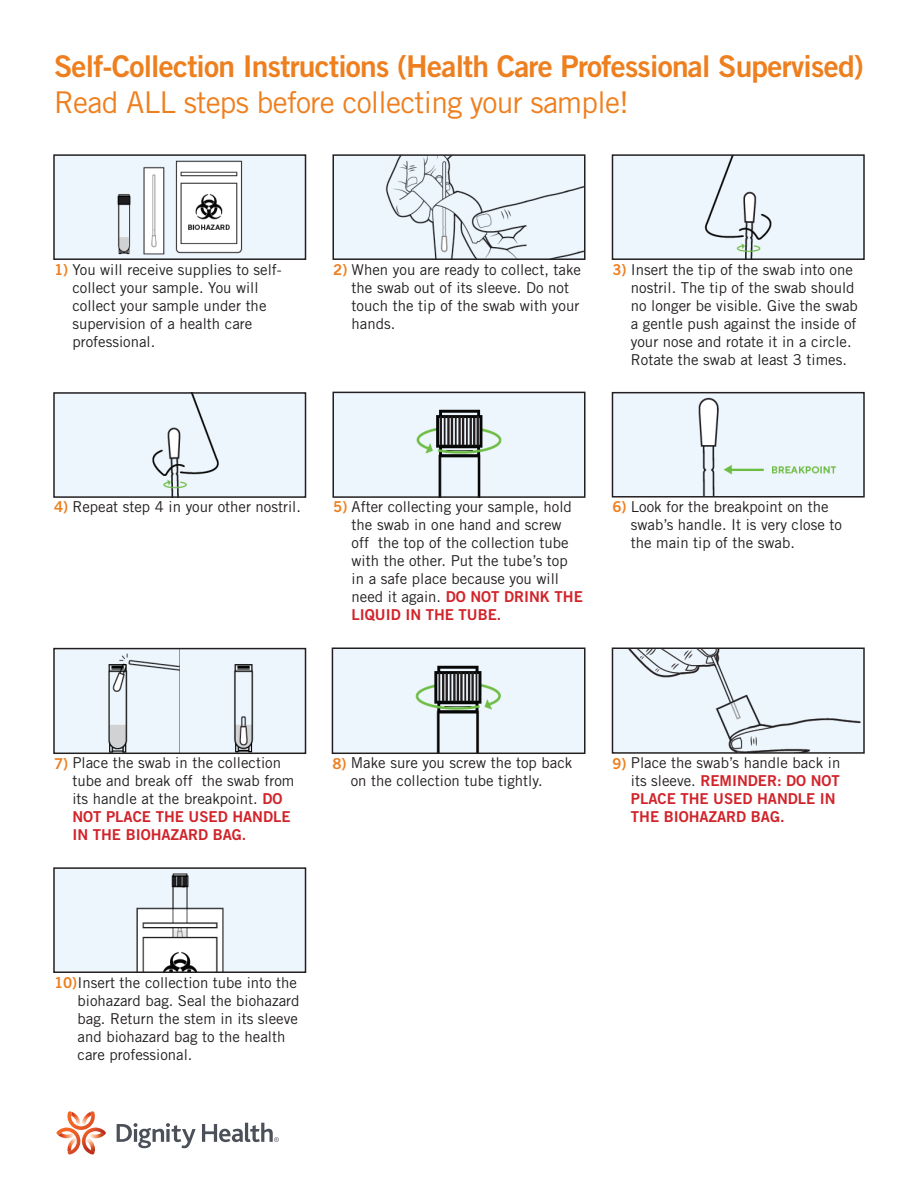
<style>
.page{position:relative;width:918px;height:1188px;background:#fff}
.page>*{position:absolute;margin:0;border:0;box-sizing:border-box;transform-origin:0 0}
.t1{font:30px "Trade Gothic LT Std Bd 2";letter-spacing:-.025em;color:#ee7f1f}
.t2{font:30px "Trade Gothic LT Std";letter-spacing:-.025em;color:#ee7f1f}
.t3{font:15px/18px "Trade Gothic LT Std";color:#231f20}
.t4{font:15px/18px "Trade Gothic LT Std Bd 2";color:#d1232a}
.s1{font-family:"Trade Gothic LT Std Bd 2";color:#ee7f1f}
.s2{font-family:"Trade Gothic LT Std";color:#231f20}
.s3{font-family:"Trade Gothic LT Std Bd 2";color:#d1232a}
</style>
<div class="page">
<svg style="left:117px;top:1123px;width:79px;height:25px"></svg>
<svg style="left:56px;top:1111px;width:50px;height:44px"></svg>
<svg style="left:202px;top:1123px;width:77px;height:19px"></svg>
<img style="left:56px;top:870px;width:247px;height:100px">
<div style="left:53px;top:867px;width:253px;height:106px;border:2px solid #231f20"></div>
<img style="left:335px;top:157px;width:248px;height:100px">
<div style="left:332px;top:154px;width:254px;height:106px;border:2px solid #231f20"></div>
<img style="left:56px;top:157px;width:247px;height:100px">
<div style="left:53px;top:154px;width:253px;height:106px;border:2px solid #231f20"></div>
<div style="left:615px;top:157px;width:247px;height:100px;background:#eef6fd"></div>
<div style="left:612px;top:154px;width:253px;height:106px;border:2px solid #231f20"></div>
<div style="left:56px;top:395px;width:247px;height:100px;background:#eef6fd"></div>
<div style="left:53px;top:392px;width:253px;height:106px;border:2px solid #231f20"></div>
<img style="left:335px;top:395px;width:248px;height:100px">
<div style="left:332px;top:392px;width:254px;height:106px;border:2px solid #231f20"></div>
<img style="left:615px;top:395px;width:247px;height:100px">
<div style="left:612px;top:392px;width:253px;height:106px;border:2px solid #231f20"></div>
<img style="left:56px;top:651px;width:247px;height:100px">
<div style="left:53px;top:648px;width:253px;height:106px;border:2px solid #231f20"></div>
<img style="left:335px;top:651px;width:248px;height:100px">
<div style="left:332px;top:648px;width:254px;height:106px;border:2px solid #231f20"></div>
<img style="left:615px;top:651px;width:247px;height:100px">
<div style="left:612px;top:648px;width:253px;height:106px;border:2px solid #231f20"></div>
<h1 class="t1" style="left:54px;top:48px;width:811px">Self-Collection Instructions (Health Care Professional Supervised)</h1>
<h1 class="t2" style="left:54px;top:84px;width:577px">Read ALL steps before collecting your sample!</h1>
<p class="t3" style="left:72px;top:260px;width:211px;text-indent:-18px"><span class="s1">1)</span> You will receive supplies to self&shy;collect your sample. You will collect your sample under the supervision of a health care professional.</p>
<p class="t3" style="left:352px;top:260px;width:231px;text-indent:-18px"><span class="s1">2)</span> When you are ready to collect, take the swab out of its sleeve. Do not touch the tip of the swab with your hands.</p>
<p class="t3" style="left:631px;top:260px;width:229px;text-indent:-18px"><span class="s1">3)</span> Insert the tip of the swab into one nostril. The tip of the swab should no longer be visible. Give the swab a gentle push against the inside of your nose and rotate it in a circle.<br>Rotate the swab at least 3 times.</p>
<p class="t3" style="left:54px;top:498px;width:249px"><span class="s1">4)</span> Repeat step 4 in your other nostril.</p>
<p class="t3" style="left:352px;top:498px;width:222px;text-indent:-18px"><span class="s1">5)</span> After collecting your sample, hold the swab in one hand and screw off the top of the collection tube with the other. Put the tube’s top in a safe place because you will</p>
<p class="t4" style="left:352px;top:588px;width:233px"><span class="s2">need it again.</span> DO NOT DRINK THE<br>LIQUID IN THE TUBE.</p>
<p class="t3" style="left:631px;top:498px;width:213px;text-indent:-18px"><span class="s1">6)</span> Look for the breakpoint on the swab’s handle. It is very close to the main tip of the swab.</p>
<p class="t3" style="left:72px;top:754px;width:224px;text-indent:-18px"><span class="s1">7)</span> Place the swab in the collection tube and break off the swab from its handle at the breakpoint. <span class="s3">DO</span></p>
<p class="t4" style="left:72px;top:808px;width:220px">NOT PLACE THE USED HANDLE<br>IN THE BIOHAZARD BAG.</p>
<p class="t3" style="left:351px;top:754px;width:223px;text-indent:-18px"><span class="s1">8)</span> Make sure you screw the top back on the collection tube tightly.</p>
<p class="t3" style="left:612px;top:754px;width:229px"><span class="s1">9)</span> Place the swab’s handle back in</p>
<p class="t4" style="left:631px;top:772px;width:211px"><span class="s2">its sleeve.</span> REMINDER: DO NOT<br>PLACE THE USED HANDLE IN<br>THE BIOHAZARD BAG.</p>
<p class="t3" style="left:78px;top:973px;width:224px;text-indent:-24px"><span class="s1">10)</span>Insert the collection tube into the biohazard bag. Seal the biohazard bag. Return the stem in its sleeve and biohazard bag to the health care professional.</p>
</div>
